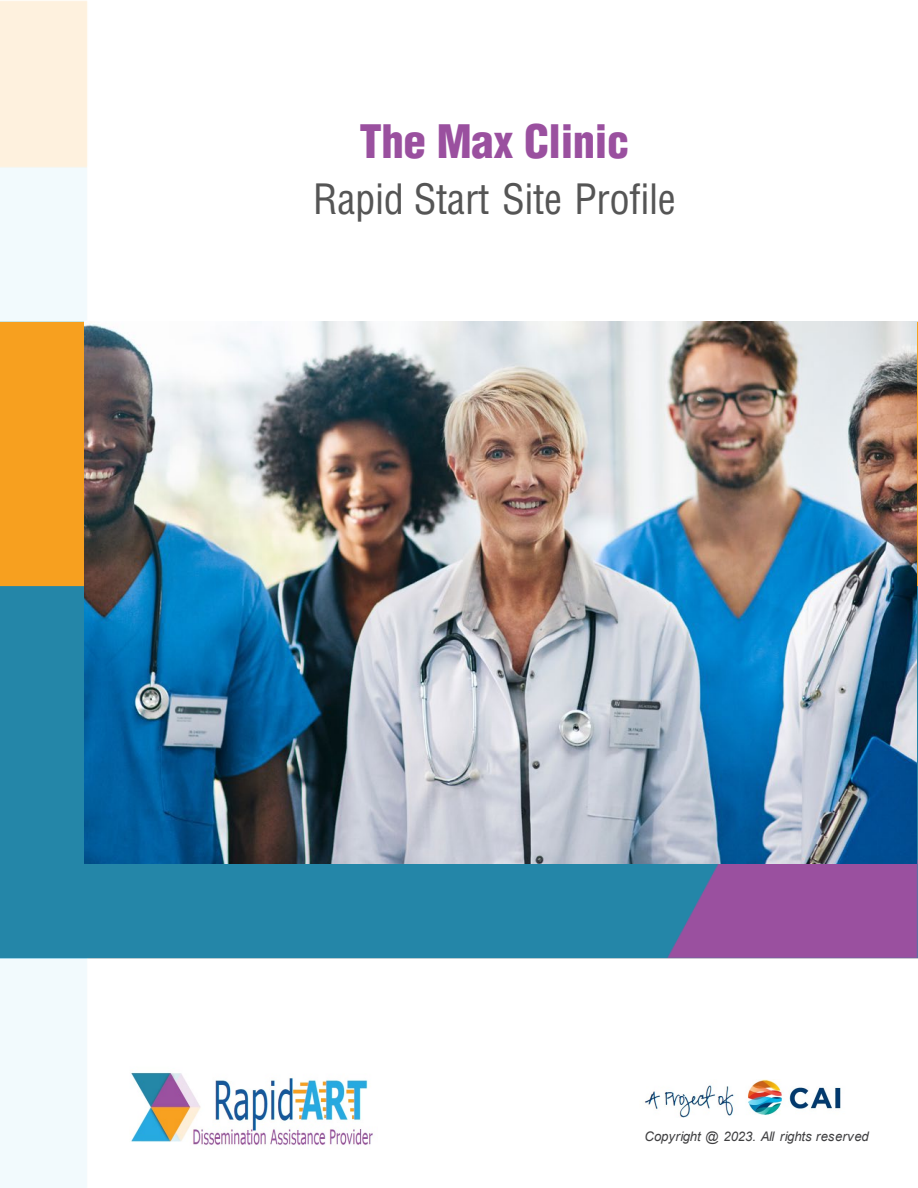
<style>
.page{position:relative;width:918px;height:1188px;background:#fff}
.page>*{position:absolute;margin:0;border:0;box-sizing:border-box;transform-origin:0 0}
.t1{font:900 condensed 45px "Helvetica";letter-spacing:-.01em;color:#9a509f}
.t2{font:condensed 40.8px "Helvetica";letter-spacing:-.01em;color:#555}
.t3{font:italic 13.2px "Arial";letter-spacing:-.01em;color:#3f3f41}
</style>
<div class="page">
<img style="left:0;top:1px;width:917px;height:1187px">
<img style="left:85px;top:322px;width:832px;height:541px">
<img style="left:123px;top:1066px;width:255px;height:90px">
<img style="left:640px;top:1080px;width:209px;height:38px">
<h1 class="t1" style="left:359px;top:113px;width:271px">The Max Clinic</h1>
<h1 class="t2" style="left:313px;top:174px;width:364px">Rapid Start Site Profile</h1>
<p class="t3" style="left:644px;top:1128px;width:226px">Copyright @ 2023. All rights reserved</p>
</div>
